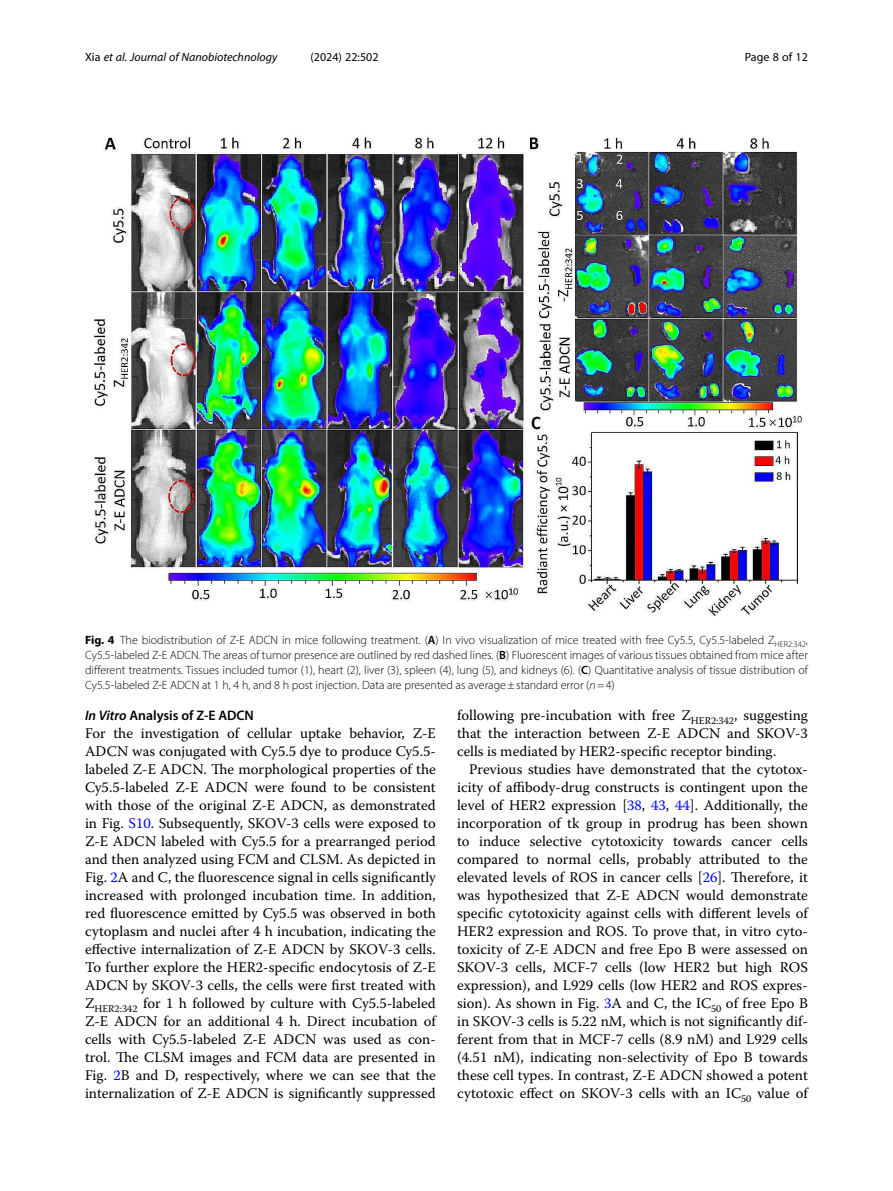
<style>
.page{position:relative;width:893px;height:1191px;background:#fff}
.page>*{position:absolute;margin:0;border:0;box-sizing:border-box;transform-origin:0 0}
.Body_Text{font:14.7px/18px "Warnock Pro";color:#000;text-align:justify}
.Body_Text_Indent{font:14.7px/18px "Warnock Pro";color:#000;text-align:justify}
.Head_2{font:600 13.8px "Myriad Pro";color:#000}
.Figure_Caption{font:300 12px/15px "Myriad Pro";color:#000;text-align:justify}
.t1{font:italic 12px "Myriad Pro";color:#000}
.t2{font:12px "Myriad Pro";color:#000}
.s1{font-style:normal}
.s2{font-weight:700}
.s3{font-weight:600}
.s4{font-style:italic}
.s5{color:#00f}
</style>
<div class="page">
<img style="left:93px;top:136px;width:709px;height:480px">
<p class="t1" style="left:85px;top:50px;width:194px"><span class="s1">Xia</span> et al. Journal of Nanobiotechnology</p>
<p class="t2" style="left:310px;top:50px;width:70px">(2024) 22:502</p>
<p class="t2" style="left:745px;top:50px;width:65px">Page 8 of 12</p>
<p class="Figure_Caption" style="left:85px;top:632px;width:724px"><span class="s2">Fig. 4</span> The biodistribution of Z-E ADCN in mice following treatment. (<span class="s3">A</span>) In vivo visualization of mice treated with free Cy5.5, Cy5.5-labeled Z<sub>HER2:342</sub>, Cy5.5-labeled Z-E ADCN. The areas of tumor presence are outlined by red dashed lines. (<span class="s3">B</span>) Fluorescent images of various tissues obtained from mice after different treatments. Tissues included tumor (1), heart (2), liver (3), spleen (4), lung (5), and kidneys (6). (<span class="s3">C</span>) Quantitative analysis of tissue distribution of Cy5.5-labeled Z-E ADCN at 1 h, 4 h, and 8 h post injection. Data are presented as average±standard error (<span class="s4">n</span>=4)</p>
<p class="Head_2" style="left:85px;top:707px;width:170px"><span class="s4">In Vitro</span> Analysis of Z-E ADCN</p>
<p class="Body_Text" style="left:85px;top:724px;width:352px">For the investigation of cellular uptake behavior, Z-E ADCN was conjugated with Cy5.5 dye to produce Cy5.5- labeled Z-E ADCN. The morphological properties of the Cy5.5-labeled Z-E ADCN were found to be consistent with those of the original Z-E ADCN, as demonstrated in Fig. <span class="s5">S10</span>. Subsequently, SKOV-3 cells were exposed to Z-E ADCN labeled with Cy5.5 for a prearranged period and then analyzed using FCM and CLSM. As depicted in Fig. <span class="s5">2</span>A and C, the fluorescence signal in cells significantly increased with prolonged incubation time. In addition, red fluorescence emitted by Cy5.5 was observed in both cytoplasm and nuclei after 4 h incubation, indicating the effective internalization of Z-E ADCN by SKOV-3 cells.<br>To further explore the HER2-specific endocytosis of Z-E ADCN by SKOV-3 cells, the cells were first treated with Z<sub>HER2:342</sub> for 1 h followed by culture with Cy5.5-labeled Z-E ADCN for an additional 4 h. Direct incubation of cells with Cy5.5-labeled Z-E ADCN was used as con&shy;trol. The CLSM images and FCM data are presented in Fig. <span class="s5">2</span>B and D, respectively, where we can see that the internalization of Z-E ADCN is significantly suppressed</p>
<p class="Body_Text" style="left:457px;top:706px;width:352px">following pre-incubation with free Z<sub>HER2:342</sub>, suggesting that the interaction between Z-E ADCN and SKOV-3 cells is mediated by HER2-specific receptor binding.</p>
<p class="Body_Text_Indent" style="left:457px;top:760px;width:352px;text-indent:12px">Previous studies have demonstrated that the cytotox&shy;icity of affibody-drug constructs is contingent upon the level of HER2 expression [<span class="s5">38</span>, <span class="s5">43</span>, <span class="s5">44</span>]. Additionally, the incorporation of tk group in prodrug has been shown to induce selective cytotoxicity towards cancer cells compared to normal cells, probably attributed to the elevated levels of ROS in cancer cells [<span class="s5">26</span>]. Therefore, it was hypothesized that Z-E ADCN would demonstrate specific cytotoxicity against cells with different levels of HER2 expression and ROS. To prove that, in vitro cyto&shy;toxicity of Z-E ADCN and free Epo B were assessed on SKOV-3 cells, MCF-7 cells (low HER2 but high ROS expression), and L929 cells (low HER2 and ROS expres&shy;sion). As shown in Fig. <span class="s5">3</span>A and C, the IC<sub>50</sub> of free Epo B in SKOV-3 cells is 5.22 nM, which is not significantly dif&shy;ferent from that in MCF-7 cells (8.9 nM) and L929 cells (4.51 nM), indicating non-selectivity of Epo B towards these cell types. In contrast, Z-E ADCN showed a potent cytotoxic effect on SKOV-3 cells with an IC<sub>50</sub> value of</p>
</div>
